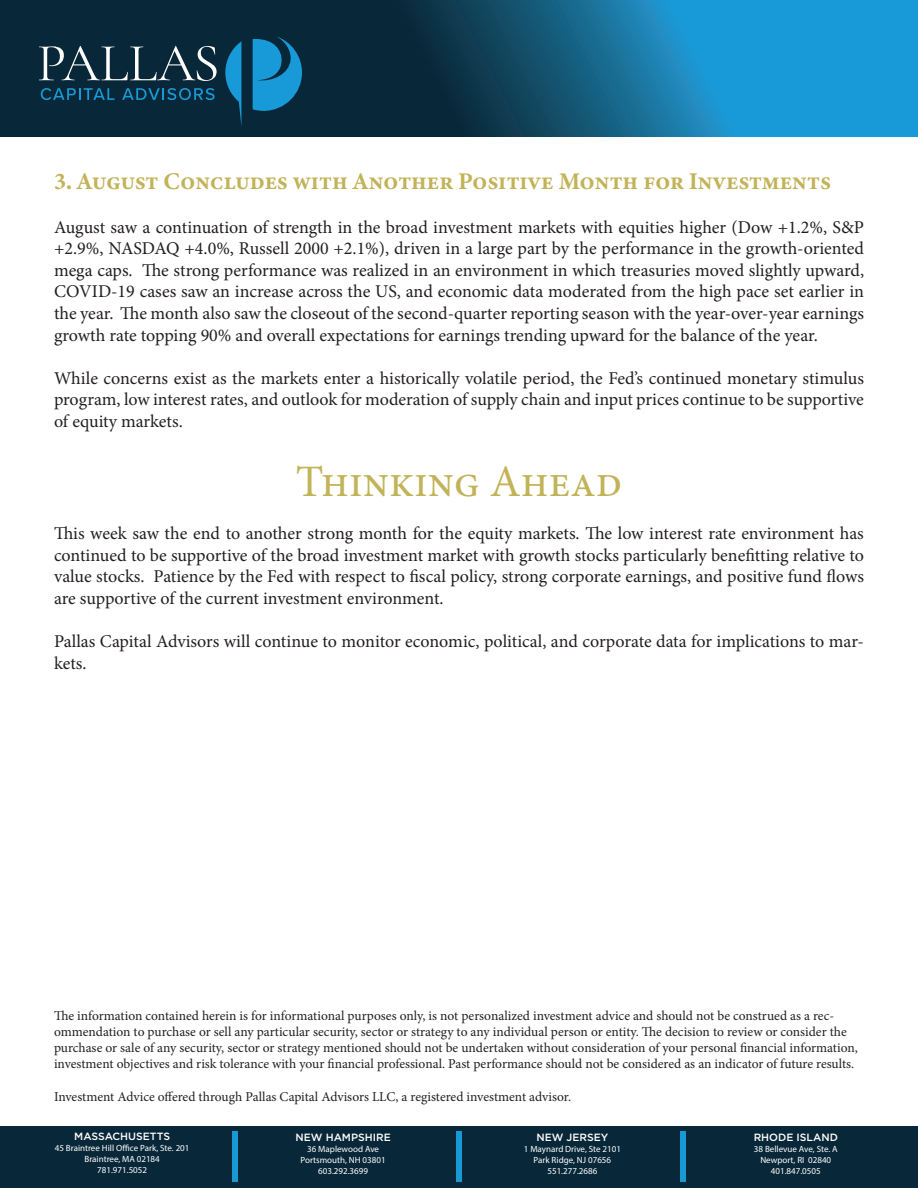
<style>
.page{position:relative;width:918px;height:1188px;background:#fff}
.page>*{position:absolute;margin:0;border:0;box-sizing:border-box;transform-origin:0 0}
.t1{font:500 54px "Gotham";color:#179ad7}
.t2{font:45px "Minion Pro";color:#c2b359}
.t3{font:24px "Minion Variable Concept";letter-spacing:.005em;color:#c2b359}
.t4{font:18px/21.6px "Minion Pro";letter-spacing:-.005em;color:#231f20;text-align:justify}
.t5{font:13.5px/16.2px "Minion Pro";letter-spacing:-.005em;color:#231f20}
.t6{font:500 10.5px "Gotham";color:#fff}
.t7{font:9px "Myriad Pro";color:#fff}
</style>
<div class="page">
<svg style="left:0;top:0;width:918px;height:137px;background:#105779"></svg>
<svg style="left:225px;top:41px;width:16px;height:86px"></svg>
<svg style="left:253px;top:36px;width:49px;height:75px;background:#1279a9"></svg>
<svg style="left:39px;top:46px;width:178px;height:35px;background:#354f5d"></svg>
<svg style="left:41px;top:88px;width:74px;height:12px"></svg>
<svg style="left:122px;top:88px;width:93px;height:12px"></svg>
<div style="left:0;top:1126px;width:918px;height:62px;background:#082839"></div>
<p class="t3" style="left:54px;top:165px;width:778px">3. August Concludes with Another Positive Month for Investments</p>
<p class="t4" style="left:54px;top:216px;width:812px">August saw a continuation of strength in the broad investment markets with equities higher (Dow +1.2%, S&amp;P +2.9%, NASDAQ +4.0%, Russell 2000 +2.1%), driven in a large part by the performance in the growth-oriented mega caps. The strong performance was realized in an environment in which treasuries moved slightly upward, COVID-19 cases saw an increase across the US, and economic data moderated from the high pace set earlier in the year. The month also saw the closeout of the second-quarter reporting season with the year-over-year earnings growth rate topping 90% and overall expectations for earnings trending upward for the balance of the year.</p>
<p class="t4" style="left:54px;top:367px;width:811px">While concerns exist as the markets enter a historically volatile period, the Fed’s continued monetary stimulus program, low interest rates, and outlook for moderation of supply chain and input prices continue to be supportive of equity markets.</p>
<p class="t2" style="left:296px;top:451px;width:328px">Thinking Ahead</p>
<p class="t4" style="left:54px;top:523px;width:811px">This week saw the end to another strong month for the equity markets. The low interest rate environment has continued to be supportive of the broad investment market with growth stocks particularly benefitting relative to value stocks. Patience by the Fed with respect to fiscal policy, strong corporate earnings, and positive fund flows are supportive of the current investment environment.</p>
<p class="t4" style="left:54px;top:631px;width:812px">Pallas Capital Advisors will continue to monitor economic, political, and corporate data for implications to mar&shy;kets.</p>
<p class="t5" style="left:54px;top:1007px;width:805px">The information contained herein is for informational purposes only, is not personalized investment advice and should not be construed as a rec&shy;ommendation to purchase or sell any particular security, sector or strategy to any individual person or entity. The decision to review or consider the purchase or sale of any security, sector or strategy mentioned should not be undertaken without consideration of your personal financial information, investment objectives and risk tolerance with your financial professional. Past performance should not be considered as an indicator of future results.</p>
<p class="t5" style="left:54px;top:1088px;width:519px">Investment Advice offered through Pallas Capital Advisors LLC, a registered investment advisor.</p>
<p class="t6" style="left:74px;top:1130px;width:97px">MASSACHUSETTS</p>
<p class="t7" style="left:55px;top:1142px;width:136px">45 Braintree Hill Office Park, Ste. 201</p>
<p class="t7" style="left:85px;top:1153px;width:77px">Braintree, MA 02184</p>
<p class="t7" style="left:97px;top:1164px;width:51px">781.971.5052</p>
<p class="t1" style="left:226px;top:1121px;width:19px">|</p>
<p class="t1" style="left:450px;top:1121px;width:19px">|</p>
<p class="t6" style="left:754px;top:1131px;width:86px">RHODE ISLAND</p>
<p class="t1" style="left:674px;top:1121px;width:19px">|</p>
<p class="t6" style="left:295px;top:1131px;width:97px">NEW HAMPSHIRE</p>
<p class="t7" style="left:307px;top:1144px;width:73px">36 Maplewood Ave</p>
<p class="t7" style="left:301px;top:1154px;width:87px">Portsmouth, NH 03801</p>
<p class="t7" style="left:318px;top:1165px;width:51px">603.292.3699</p>
<p class="t6" style="left:536px;top:1131px;width:73px">NEW JERSEY</p>
<p class="t7" style="left:524px;top:1144px;width:99px">1 Maynard Drive, Ste 2101</p>
<p class="t7" style="left:534px;top:1154px;width:79px">Park Ridge, NJ 07656</p>
<p class="t7" style="left:547px;top:1165px;width:51px">551.277.2686</p>
<p class="t7" style="left:754px;top:1144px;width:85px">38 Bellevue Ave, Ste. A</p>
<p class="t7" style="left:760px;top:1154px;width:72px">Newport, RI 02840</p>
<p class="t7" style="left:771px;top:1165px;width:51px">401.847.0505</p>
</div>
